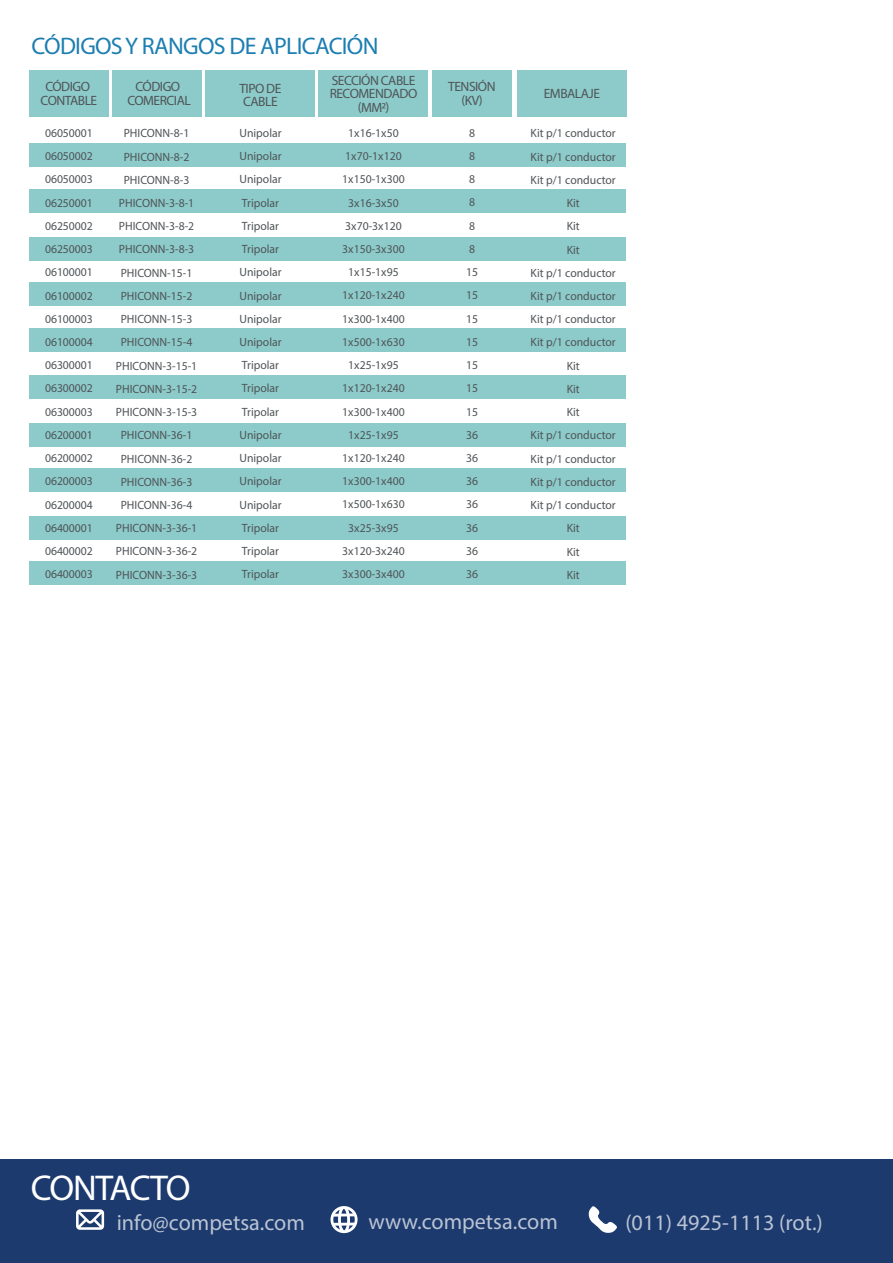
<style>
.page{position:relative;width:893px;height:1263px;background:#fff}
.page>*{position:absolute;margin:0;border:0;box-sizing:border-box;transform-origin:0 0}
.t1{font:36px "Myriad Pro";letter-spacing:-.05em;color:#fff}
.t2{font:24px "Myriad Pro";letter-spacing:-.03em;color:#1c7eb1}
.t3{font:22.2px "Myriad Pro";color:rgb(255 255 255/.7)}
.t4{font:13.5px/13.5px "Myriad Pro";letter-spacing:-.035em;color:#505457;text-align:center}
.t5{font:12px/23.2px "Myriad Pro";color:#505457;text-align:center}
</style>
<div class="page">
<div style="left:0;top:1159px;width:893px;height:104px;background:#1c3a6e"></div>
<svg style="left:588px;top:1206px;width:29px;height:27px"></svg>
<svg style="left:76px;top:1209px;width:28px;height:21px"></svg>
<svg style="left:330px;top:1206px;width:28px;height:27px"></svg>
<div style="left:29px;top:561px;width:597px;height:24px;background:#8ccbca"></div>
<div style="left:29px;top:516px;width:597px;height:23px;background:#8ccbca"></div>
<div style="left:29px;top:423px;width:597px;height:23px;background:#8ccbca"></div>
<div style="left:29px;top:469px;width:597px;height:23px;background:#8ccbca"></div>
<div style="left:29px;top:376px;width:597px;height:23px;background:#8ccbca"></div>
<div style="left:29px;top:282px;width:597px;height:24px;background:#8ccbca"></div>
<div style="left:29px;top:328px;width:597px;height:24px;background:#8ccbca"></div>
<div style="left:29px;top:237px;width:597px;height:23px;background:#8ccbca"></div>
<div style="left:29px;top:144px;width:597px;height:23px;background:#8ccbca"></div>
<div style="left:29px;top:190px;width:597px;height:23px;background:#8ccbca"></div>
<div style="left:29px;top:71px;width:80px;height:46px;background:#8ccbca"></div>
<div style="left:112px;top:71px;width:89px;height:46px;background:#8ccbca"></div>
<div style="left:319px;top:71px;width:109px;height:46px;background:#8ccbca"></div>
<div style="left:206px;top:71px;width:109px;height:46px;background:#8ccbca"></div>
<div style="left:517px;top:71px;width:109px;height:46px;background:#8ccbca"></div>
<div style="left:432px;top:71px;width:80px;height:46px;background:#8ccbca"></div>
<h2 class="t2" style="left:32px;top:32px;width:348px">CÓDIGOS Y RANGOS DE APLICACIÓN</h2>
<p class="t4" style="left:41px;top:80px;width:58px">CÓDIGO<br>CONTABLE</p>
<p class="t4" style="left:127px;top:80px;width:65px">CÓDIGO<br>COMERCIAL</p>
<p class="t4" style="left:330px;top:73px;width:89px">SECCIÓN CABLE<br>RECOMENDADO (MM2)</p>
<p class="t4" style="left:239px;top:81px;width:44px;text-align:left">TIPO DE<br>CABLE</p>
<p class="t5" style="left:45px;top:121px;width:49px;text-align:justify">06050001<br>06050002<br>06050003<br>06250001<br>06250002<br>06250003<br>06100001<br>06100002<br>06100003<br>06100004<br>06300001<br>06300002<br>06300003<br>06200001<br>06200002<br>06200003<br>06200004<br>06400001<br>06400002<br>06400003</p>
<p class="t5" style="left:116px;top:121px;width:83px">PHICONN-8-1<br>PHICONN-8-2<br>PHICONN-8-3<br>PHICONN-3-8-1<br>PHICONN-3-8-2<br>PHICONN-3-8-3<br>PHICONN-15-1<br>PHICONN-15-2<br>PHICONN-15-3<br>PHICONN-15-4<br>PHICONN-3-15-1<br>PHICONN-3-15-2<br>PHICONN-3-15-3<br>PHICONN-36-1<br>PHICONN-36-2<br>PHICONN-36-3<br>PHICONN-36-4<br>PHICONN-3-36-1<br>PHICONN-3-36-2<br>PHICONN-3-36-3</p>
<p class="t5" style="left:239px;top:121px;width:44px;text-align:left">Unipolar<br>Unipolar<br>Unipolar<br>Tripolar<br>Tripolar<br>Tripolar<br>Unipolar<br>Unipolar<br>Unipolar<br>Unipolar<br>Tripolar<br>Tripolar<br>Tripolar<br>Unipolar<br>Unipolar<br>Unipolar<br>Unipolar<br>Tripolar<br>Tripolar<br>Tripolar</p>
<p class="t5" style="left:342px;top:121px;width:64px">1x16-1x50<br>1x70-1x120<br>1x150-1x300<br>3x16-3x50<br>3x70-3x120<br>3x150-3x300<br>1x15-1x95<br>1x120-1x240<br>1x300-1x400<br>1x500-1x630<br>1x25-1x95<br>1x120-1x240<br>1x300-1x400<br>1x25-1x95<br>1x120-1x240<br>1x300-1x400<br>1x500-1x630<br>3x25-3x95<br>3x120-3x240<br>3x300-3x400</p>
<p class="t4" style="left:448px;top:80px;width:49px">TENSIÓN (KV)</p>
<p class="t5" style="left:466px;top:121px;width:13px;text-align:left">8<br>8<br>8<br>8<br>8<br>8<br>15<br>15<br>15<br>15<br>15<br>15<br>15<br>36<br>36<br>36<br>36<br>36<br>36<br>36</p>
<p class="t4" style="left:544px;top:87px;width:58px">EMBALAJE</p>
<p class="t5" style="left:531px;top:122px;width:87px">Kit p/1 conductor<br>Kit p/1 conductor<br>Kit p/1 conductor<br>Kit<br>Kit<br>Kit<br>Kit p/1 conductor<br>Kit p/1 conductor<br>Kit p/1 conductor<br>Kit p/1 conductor<br>Kit<br>Kit<br>Kit<br>Kit p/1 conductor<br>Kit p/1 conductor<br>Kit p/1 conductor<br>Kit p/1 conductor<br>Kit<br>Kit<br>Kit</p>
<h1 class="t1" style="left:31px;top:1165px;width:161px">CONTACTO</h1>
<h3 class="t3" style="left:117px;top:1209px;width:190px">info@competsa.com</h3>
<h3 class="t3" style="left:369px;top:1207px;width:191px">www.competsa.com</h3>
<h3 class="t3" style="left:625px;top:1208px;width:199px">(011) 4925-1113 (rot.)</h3>
</div>
